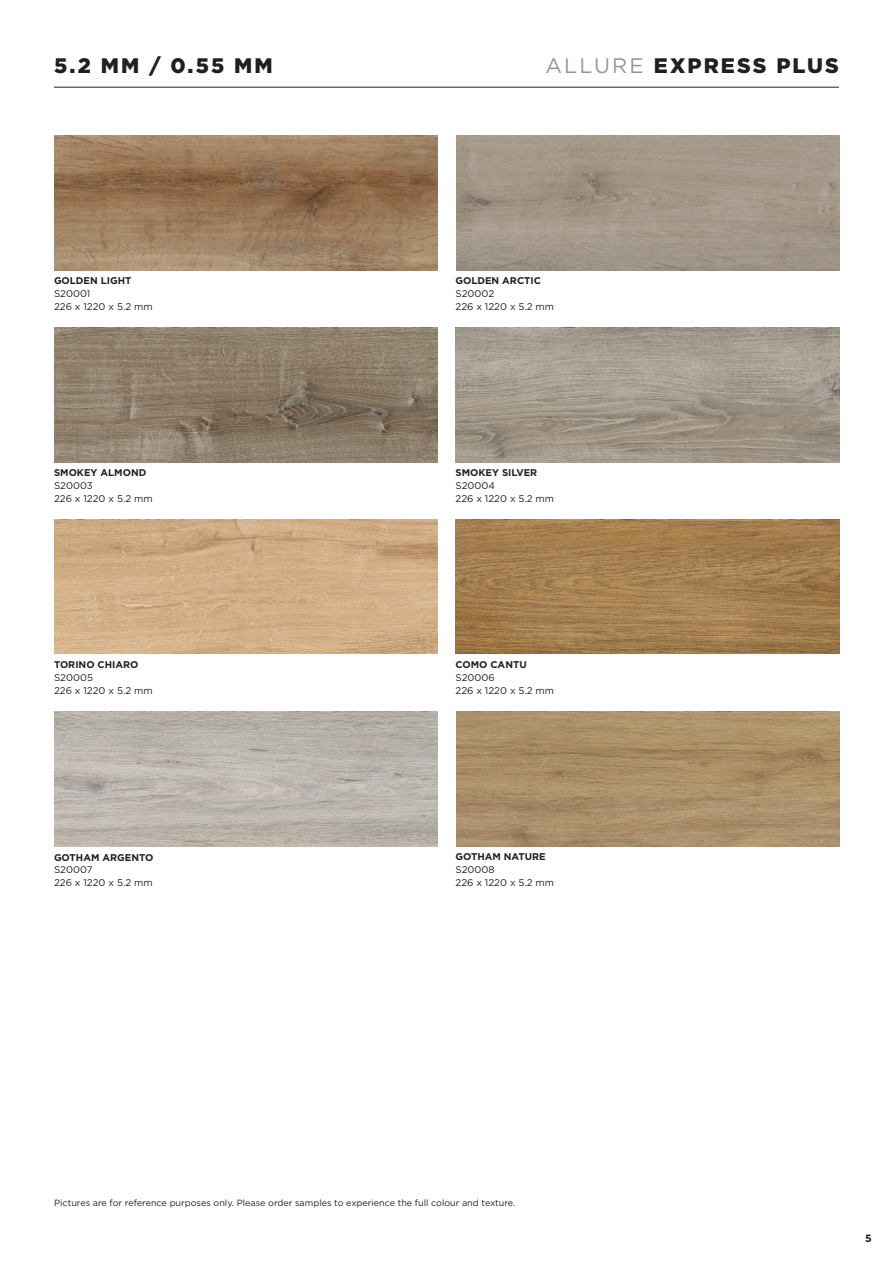
<style>
.page{position:relative;width:893px;height:1263px;background:#fff}
.page>*{position:absolute;margin:0;border:0;box-sizing:border-box;transform-origin:0 0}
.t1{font:900 21px "Gotham";letter-spacing:.1em;color:#231f20}
.t2{font:700 10.5px "Gotham";color:#231f20}
.t3{font:9.75px/12.8px "Gotham";color:#231f20}
.t4{font:700 9.75px "Gotham";color:#231f20}
.t5{font:9px "Gotham";color:#231f20}
.s1{font-weight:400;color:#939598}
</style>
<div class="page">
<hr style="left:54px;top:87px;width:785px;height:1px;background:#231f20">
<img style="left:54px;top:136px;width:384px;height:134px">
<img style="left:456px;top:136px;width:383px;height:134px">
<img style="left:54px;top:328px;width:384px;height:135px">
<img style="left:54px;top:519px;width:383px;height:134px">
<img style="left:456px;top:519px;width:383px;height:134px">
<img style="left:54px;top:712px;width:383px;height:135px">
<img style="left:456px;top:712px;width:383px;height:134px">
<img style="left:456px;top:328px;width:383px;height:134px">
<h1 class="t1" style="left:54px;top:51px;width:220px">5.2 MM / 0.55 MM</h1>
<h1 class="t1" style="left:546px;top:51px;width:295px"><span class="s1">ALLURE</span> EXPRESS PLUS</h1>
<p class="t4" style="left:54px;top:275px;width:79px">GOLDEN LIGHT</p>
<p class="t3" style="left:54px;top:287px;width:100px">S20001<br>226 x 1220 x 5.2 mm</p>
<p class="t4" style="left:455px;top:275px;width:87px">GOLDEN ARCTIC</p>
<p class="t3" style="left:455px;top:287px;width:100px">S20002<br>226 x 1220 x 5.2 mm</p>
<p class="t4" style="left:54px;top:467px;width:94px">SMOKEY ALMOND</p>
<p class="t3" style="left:54px;top:479px;width:100px">S20003<br>226 x 1220 x 5.2 mm</p>
<p class="t4" style="left:455px;top:467px;width:83px">SMOKEY SILVER</p>
<p class="t3" style="left:455px;top:479px;width:100px">S20004<br>226 x 1220 x 5.2 mm</p>
<p class="t4" style="left:54px;top:659px;width:86px">TORINO CHIARO</p>
<p class="t3" style="left:54px;top:671px;width:100px">S20005<br>226 x 1220 x 5.2 mm</p>
<p class="t4" style="left:455px;top:659px;width:73px">COMO CANTU</p>
<p class="t3" style="left:455px;top:671px;width:100px">S20006<br>226 x 1220 x 5.2 mm</p>
<p class="t4" style="left:54px;top:851px;width:101px">GOTHAM ARGENTO</p>
<p class="t3" style="left:54px;top:863px;width:100px">S20007<br>226 x 1220 x 5.2 mm</p>
<p class="t4" style="left:455px;top:851px;width:92px">GOTHAM NATURE</p>
<p class="t3" style="left:455px;top:863px;width:100px">S20008<br>226 x 1220 x 5.2 mm</p>
<p class="t5" style="left:54px;top:1197px;width:463px">Pictures are for reference purposes only. Please order samples to experience the full colour and texture.</p>
<p class="t2" style="left:865px;top:1232px;width:8px">5</p>
</div>
